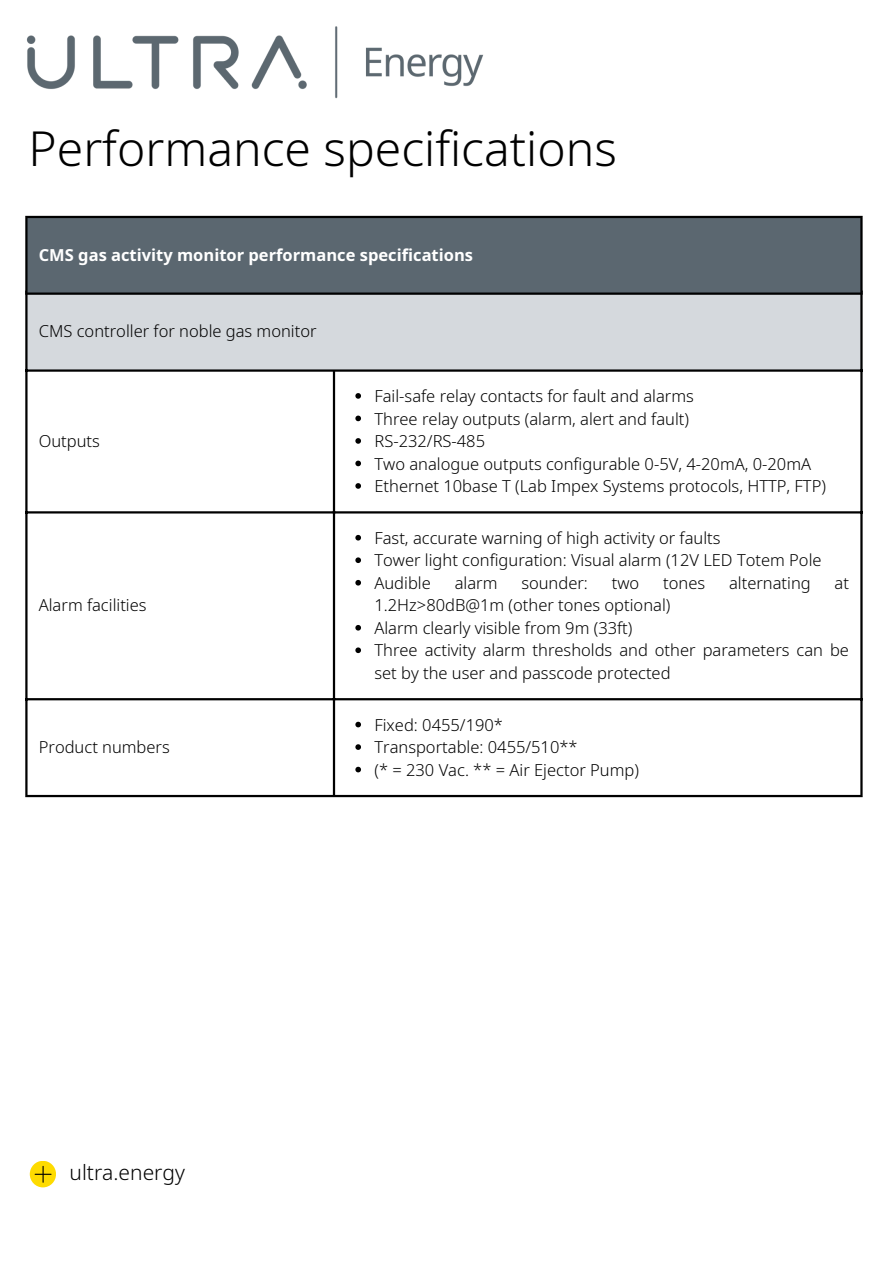
<style>
.page{position:relative;width:894px;height:1264px;background:#fff}
.page>*{position:absolute;margin:0;border:0;box-sizing:border-box;transform-origin:0 0}
.t1{font:300 48px "Noto Sans";color:#000}
.t2{font:300 21px "Noto Sans";color:#000}
.t3{font:300 16.5px/22.5px "Noto Sans";color:#000}
.t4{font:700 16.5px "Noto Sans";color:#fff}
</style>
<div class="page">
<div style="left:26px;top:291px;width:835px;height:80px;background:#d5d9dd"></div>
<svg style="left:355px;top:393px;width:6px;height:6px"></svg>
<svg style="left:355px;top:415px;width:6px;height:6px"></svg>
<svg style="left:355px;top:438px;width:6px;height:6px"></svg>
<svg style="left:355px;top:460px;width:6px;height:6px"></svg>
<svg style="left:355px;top:483px;width:6px;height:6px"></svg>
<svg style="left:355px;top:535px;width:6px;height:5px"></svg>
<svg style="left:355px;top:557px;width:6px;height:6px"></svg>
<svg style="left:355px;top:580px;width:6px;height:5px"></svg>
<svg style="left:355px;top:625px;width:6px;height:5px"></svg>
<svg style="left:355px;top:647px;width:6px;height:6px"></svg>
<svg style="left:355px;top:721px;width:6px;height:6px"></svg>
<svg style="left:355px;top:744px;width:6px;height:6px"></svg>
<svg style="left:355px;top:766px;width:6px;height:6px"></svg>
<hr style="left:25px;top:293px;width:3px;height:502px;background:#000">
<hr style="left:333px;top:372px;width:2px;height:423px;background:#000">
<hr style="left:860px;top:293px;width:2px;height:502px;background:#000">
<hr style="left:25px;top:369px;width:837px;height:3px;background:#000">
<hr style="left:25px;top:511px;width:837px;height:2px;background:#000">
<hr style="left:25px;top:698px;width:837px;height:2px;background:#000">
<hr style="left:25px;top:795px;width:837px;height:2px;background:#000">
<svg style="left:30px;top:1160px;width:26px;height:27px"></svg>
<svg style="left:35px;top:1165px;width:17px;height:17px"></svg>
<div style="left:26px;top:217px;width:835px;height:77px;background:#5b6770"></div>
<hr style="left:25px;top:218px;width:3px;height:74px;background:#000">
<hr style="left:860px;top:218px;width:2px;height:74px;background:#000">
<hr style="left:25px;top:216px;width:837px;height:2px;background:#000">
<hr style="left:25px;top:292px;width:837px;height:3px;background:#000">
<img style="left:27px;top:26px;width:456px;height:73px">
<p class="t1" style="left:29px;top:114px;width:589px">Performance specifications</p>
<p class="t4" style="left:39px;top:243px;width:435px">CMS gas activity monitor performance specifications</p>
<p class="t3" style="left:39px;top:319px;width:279px">CMS controller for noble gas monitor</p>
<h1 class="t3" style="left:39px;top:429px;width:63px">Outputs</h1>
<p class="t3" style="left:39px;top:593px;width:109px">Alarm facilities</p>
<p class="t3" style="left:39px;top:735px;width:132px">Product numbers</p>
<p class="t3" style="left:374px;top:384px;width:321px">Fail-safe relay contacts for fault and alarms</p>
<p class="t3" style="left:374px;top:407px;width:316px">Three relay outputs (alarm, alert and fault)</p>
<p class="t3" style="left:374px;top:429px;width:112px">RS-232/RS-485</p>
<p class="t3" style="left:374px;top:452px;width:438px">Two analogue outputs configurable 0-5V, 4-20mA, 0-20mA</p>
<p class="t3" style="left:374px;top:474px;width:453px">Ethernet 10base T (Lab Impex Systems protocols, HTTP, FTP)</p>
<p class="t3" style="left:374px;top:526px;width:347px">Fast, accurate warning of high activity or faults</p>
<p class="t3" style="left:374px;top:548px;width:448px">Tower light configuration: Visual alarm (12V LED Totem Pole</p>
<p class="t3" style="left:374px;top:571px;width:58px">Audible</p>
<p class="t3" style="left:454px;top:571px;width:44px">alarm</p>
<p class="t3" style="left:521px;top:571px;width:68px">sounder:</p>
<p class="t3" style="left:611px;top:571px;width:29px">two</p>
<p class="t3" style="left:663px;top:571px;width:43px">tones</p>
<p class="t3" style="left:728px;top:571px;width:83px">alternating</p>
<p class="t3" style="left:834px;top:571px;width:16px">at</p>
<p class="t3" style="left:374px;top:593px;width:297px">1.2Hz&gt;80dB@1m (other tones optional)</p>
<p class="t3" style="left:374px;top:616px;width:259px">Alarm clearly visible from 9m (33ft)</p>
<p class="t3" style="left:374px;top:638px;width:476px">Three activity alarm thresholds and other parameters can be set by the user and passcode protected</p>
<p class="t3" style="left:374px;top:713px;width:130px">Fixed: 0455/190*</p>
<p class="t3" style="left:374px;top:735px;width:205px">Transportable: 0455/510**</p>
<p class="t3" style="left:374px;top:758px;width:266px">(* = 230 Vac. ** = Air Ejector Pump)</p>
<p class="t2" style="left:69px;top:1157px;width:117px">ultra.energy</p>
</div>
